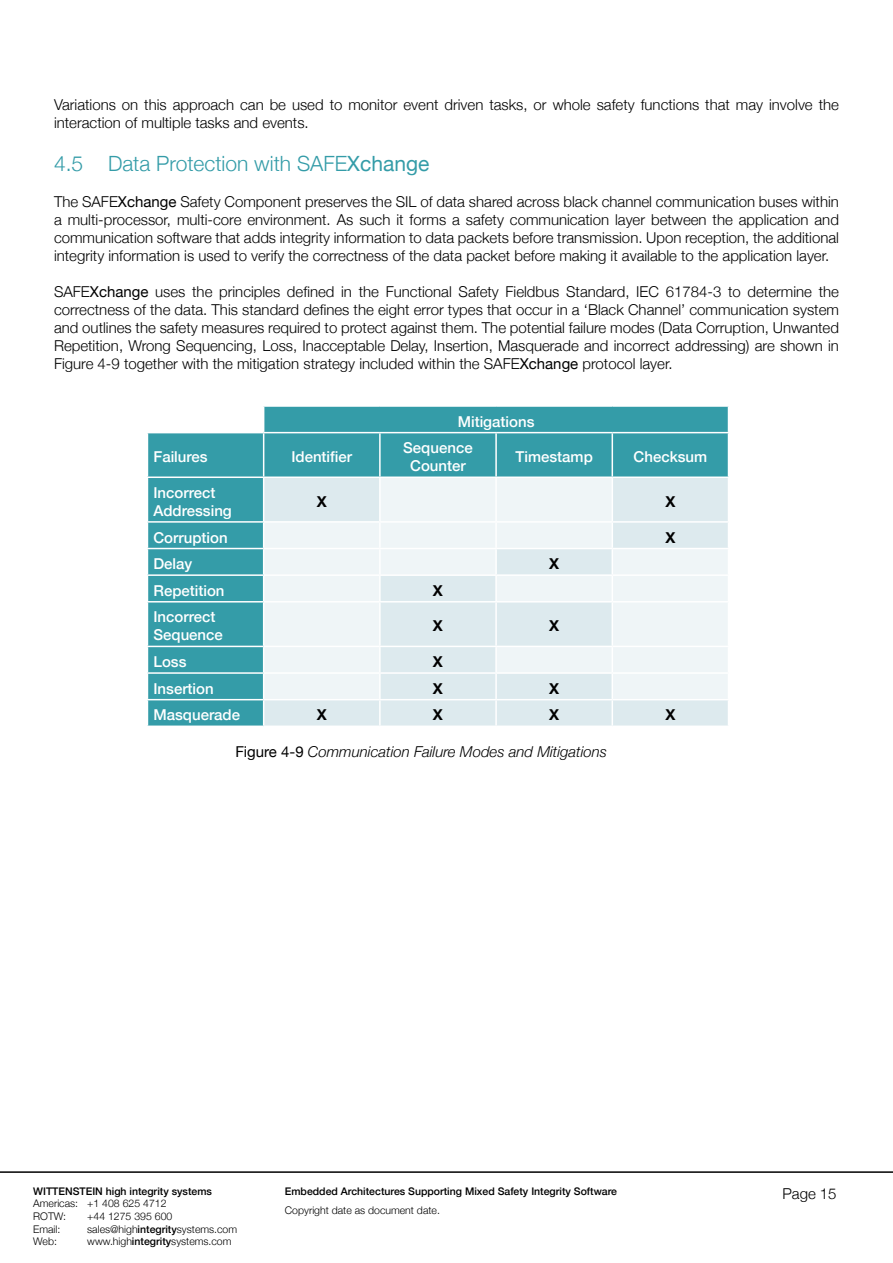
<style>
.page{position:relative;width:893px;height:1263px;background:#fff}
.page>*{position:absolute;margin:0;border:0;box-sizing:border-box;transform-origin:0 0}
.t1{font:300 21px "Helvetica Neue";color:#349ca8}
.t2{font:300 15px/18px "Helvetica Neue";color:#000;text-align:justify}
.t3{font:500 15px/18px "Helvetica Neue";color:#fff}
.t4{font:italic 300 15px "Helvetica Neue";color:#000}
.t5{font:700 15px "Helvetica Neue";color:#000}
.t6{font:300 10.5px/12.6px "Helvetica Neue";color:#000}
.t7{font:500 10.5px "Helvetica Neue";color:#000}
.s1{font-weight:400}
.s2{font-weight:400;font-style:normal}
.s3{font-weight:500}
</style>
<div class="page">
<hr style="left:0;top:1171px;width:893px;height:2px;background:#000">
<div style="left:148px;top:478px;width:115px;height:247px;background:#349ca8"></div>
<svg style="left:264px;top:478px;width:464px;height:247px;fill:#eff5f7"></svg>
<svg style="left:148px;top:407px;width:581px;height:69px;background:#44a4af"></svg>
<hr style="left:147px;top:432px;width:117px;height:1px;background:#fff">
<hr style="left:264px;top:432px;width:116px;height:1px;background:#fff">
<hr style="left:263px;top:433px;width:1px;height:43px;background:#fff">
<hr style="left:380px;top:432px;width:116px;height:1px;background:#fff">
<hr style="left:379px;top:433px;width:2px;height:43px;background:#fff">
<hr style="left:496px;top:432px;width:116px;height:1px;background:#fff">
<hr style="left:495px;top:433px;width:2px;height:43px;background:#fff">
<hr style="left:612px;top:432px;width:117px;height:1px;background:#fff">
<hr style="left:612px;top:433px;width:1px;height:43px;background:#fff">
<hr style="left:728px;top:433px;width:1px;height:43px;background:#fff">
<hr style="left:379px;top:478px;width:2px;height:43px;background:#fff">
<hr style="left:495px;top:478px;width:2px;height:43px;background:#fff">
<hr style="left:612px;top:478px;width:1px;height:43px;background:#fff">
<hr style="left:147px;top:521px;width:117px;height:2px;background:#fff">
<hr style="left:264px;top:521px;width:116px;height:2px;background:#fff">
<hr style="left:380px;top:521px;width:116px;height:2px;background:#fff">
<hr style="left:379px;top:523px;width:2px;height:25px;background:#fff">
<hr style="left:496px;top:521px;width:116px;height:2px;background:#fff">
<hr style="left:495px;top:523px;width:2px;height:25px;background:#fff">
<hr style="left:612px;top:521px;width:117px;height:2px;background:#fff">
<hr style="left:147px;top:548px;width:117px;height:1px;background:#fff">
<hr style="left:264px;top:548px;width:116px;height:1px;background:#fff">
<hr style="left:380px;top:548px;width:116px;height:1px;background:#fff">
<hr style="left:379px;top:549px;width:2px;height:25px;background:#fff">
<hr style="left:496px;top:548px;width:116px;height:1px;background:#fff">
<hr style="left:495px;top:549px;width:2px;height:25px;background:#fff">
<hr style="left:612px;top:548px;width:117px;height:1px;background:#fff">
<hr style="left:147px;top:574px;width:117px;height:2px;background:#fff">
<hr style="left:264px;top:574px;width:116px;height:2px;background:#fff">
<hr style="left:380px;top:574px;width:116px;height:2px;background:#fff">
<hr style="left:379px;top:576px;width:2px;height:25px;background:#fff">
<hr style="left:496px;top:574px;width:116px;height:2px;background:#fff">
<hr style="left:495px;top:576px;width:2px;height:25px;background:#fff">
<hr style="left:612px;top:574px;width:117px;height:2px;background:#fff">
<svg style="left:612px;top:523px;width:1px;height:78px"></svg>
<hr style="left:147px;top:601px;width:117px;height:1px;background:#fff">
<hr style="left:264px;top:601px;width:116px;height:1px;background:#fff">
<hr style="left:380px;top:601px;width:116px;height:1px;background:#fff">
<hr style="left:379px;top:602px;width:2px;height:44px;background:#fff">
<hr style="left:496px;top:601px;width:116px;height:1px;background:#fff">
<hr style="left:495px;top:602px;width:2px;height:44px;background:#fff">
<hr style="left:612px;top:601px;width:117px;height:1px;background:#fff">
<hr style="left:612px;top:602px;width:1px;height:44px;background:#fff">
<hr style="left:147px;top:646px;width:117px;height:1px;background:#fff">
<hr style="left:264px;top:646px;width:116px;height:1px;background:#fff">
<hr style="left:380px;top:646px;width:116px;height:1px;background:#fff">
<hr style="left:379px;top:647px;width:2px;height:25px;background:#fff">
<hr style="left:496px;top:646px;width:116px;height:1px;background:#fff">
<hr style="left:495px;top:647px;width:2px;height:25px;background:#fff">
<hr style="left:612px;top:646px;width:117px;height:1px;background:#fff">
<hr style="left:147px;top:672px;width:117px;height:2px;background:#fff">
<hr style="left:264px;top:672px;width:116px;height:2px;background:#fff">
<hr style="left:380px;top:672px;width:116px;height:2px;background:#fff">
<hr style="left:379px;top:674px;width:2px;height:25px;background:#fff">
<hr style="left:496px;top:672px;width:116px;height:2px;background:#fff">
<hr style="left:495px;top:674px;width:2px;height:25px;background:#fff">
<hr style="left:612px;top:672px;width:117px;height:2px;background:#fff">
<hr style="left:147px;top:699px;width:117px;height:1px;background:#fff">
<hr style="left:264px;top:699px;width:116px;height:1px;background:#fff">
<hr style="left:380px;top:699px;width:116px;height:1px;background:#fff">
<hr style="left:379px;top:700px;width:2px;height:25px;background:#fff">
<hr style="left:496px;top:699px;width:116px;height:1px;background:#fff">
<hr style="left:495px;top:700px;width:2px;height:25px;background:#fff">
<hr style="left:612px;top:699px;width:117px;height:1px;background:#fff">
<svg style="left:612px;top:647px;width:1px;height:78px"></svg>
<p class="t2" style="left:54px;top:95px;width:786px">Variations on this approach can be used to monitor event driven tasks, or whole safety functions that may involve the interaction of multiple tasks and events.</p>
<h1 class="t1" style="left:54px;top:147px;width:377px">4.5 Data Protection with SAFE<span class="s1">Xchange</span></h1>
<p class="t2" style="left:54px;top:192px;width:786px">The SAFE<span class="s1">Xchange</span> Safety Component preserves the SIL of data shared across black channel communication buses within a multi-processor, multi-core environment. As such it forms a safety communication layer between the application and communication software that adds integrity information to data packets before transmission. Upon reception, the additional integrity information is used to verify the correctness of the data packet before making it available to the application layer.</p>
<p class="t2" style="left:54px;top:282px;width:786px">SAFE<span class="s1">Xchange</span> uses the principles defined in the Functional Safety Fieldbus Standard, IEC 61784-3 to determine the correctness of the data. This standard defines the eight error types that occur in a ‘Black Channel’ communication system and outlines the safety measures required to protect against them. The potential failure modes (Data Corruption, Unwanted Repetition, Wrong Sequencing, Loss, Inacceptable Delay, Insertion, Masquerade and incorrect addressing) are shown in Figure 4-9 together with the mitigation strategy included within the SAFE<span class="s1">Xchange</span> protocol layer.</p>
<p class="t3" style="left:458px;top:411px;width:78px">Mitigations</p>
<p class="t3" style="left:153px;top:447px;width:56px">Failures</p>
<p class="t3" style="left:291px;top:447px;width:62px">Identifier</p>
<p class="t3" style="left:403px;top:438px;width:71px;text-align:center">Sequence<br>Counter</p>
<p class="t3" style="left:516px;top:447px;width:79px">Timestamp</p>
<p class="t3" style="left:634px;top:447px;width:75px">Checksum</p>
<p class="t3" style="left:153px;top:482px;width:80px">Incorrect<br>Addressing</p>
<p class="t5" style="left:317px;top:490px;width:12px">X</p>
<p class="t5" style="left:665px;top:490px;width:12px">X</p>
<p class="t3" style="left:153px;top:527px;width:76px">Corruption</p>
<p class="t5" style="left:665px;top:525px;width:12px">X</p>
<p class="t3" style="left:153px;top:554px;width:40px">Delay</p>
<p class="t5" style="left:549px;top:552px;width:12px">X</p>
<p class="t3" style="left:153px;top:580px;width:73px">Repetition</p>
<p class="t5" style="left:433px;top:579px;width:12px">X</p>
<p class="t3" style="left:153px;top:607px;width:71px">Incorrect<br>Sequence</p>
<p class="t5" style="left:433px;top:614px;width:12px">X</p>
<p class="t5" style="left:549px;top:614px;width:12px">X</p>
<p class="t3" style="left:153px;top:651px;width:35px">Loss</p>
<p class="t5" style="left:433px;top:650px;width:12px">X</p>
<p class="t3" style="left:153px;top:678px;width:62px">Insertion</p>
<p class="t5" style="left:433px;top:676px;width:12px">X</p>
<p class="t5" style="left:549px;top:676px;width:12px">X</p>
<p class="t3" style="left:153px;top:705px;width:88px">Masquerade</p>
<p class="t5" style="left:317px;top:703px;width:12px">X</p>
<p class="t5" style="left:433px;top:703px;width:12px">X</p>
<p class="t5" style="left:549px;top:703px;width:12px">X</p>
<p class="t5" style="left:665px;top:703px;width:12px">X</p>
<p class="t4" style="left:235px;top:740px;width:373px"><span class="s2">Figure 4-9</span> Communication Failure Modes and Mitigations</p>
<p class="t7" style="left:33px;top:1182px;width:180px">WITTENSTEIN high integrity systems</p>
<p class="t6" style="left:33px;top:1196px;width:135px">Americas: +1 408 625 4712<br>ROTW:</p>
<p class="t6" style="left:87px;top:1209px;width:87px">+44 1275 395 600</p>
<p class="t6" style="left:33px;top:1222px;width:29px">Email:</p>
<p class="t6" style="left:87px;top:1222px;width:151px">sales@high<span class="s3">integrity</span>systems.com</p>
<p class="t6" style="left:33px;top:1234px;width:25px">Web:</p>
<p class="t6" style="left:87px;top:1234px;width:146px">www.high<span class="s3">integrity</span>systems.com</p>
<p class="t7" style="left:285px;top:1183px;width:334px">Embedded Architectures Supporting Mixed Safety Integrity Software</p>
<p class="t6" style="left:285px;top:1203px;width:157px">Copyright date as document date.</p>
<p class="t2" style="left:782px;top:1183px;width:56px">Page 15</p>
</div>
